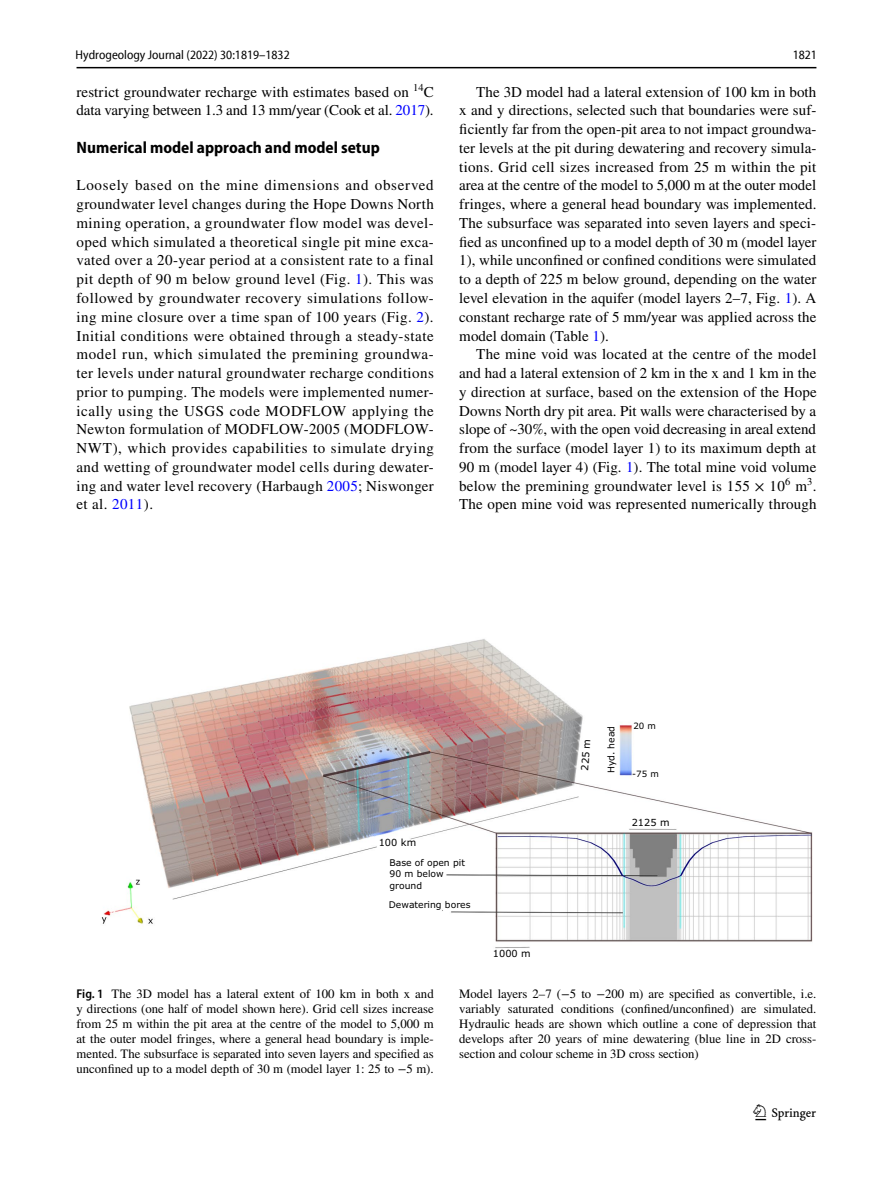
<style>
.page{position:relative;width:893px;height:1187px;background:#fff}
.page>*{position:absolute;margin:0;border:0;box-sizing:border-box;transform-origin:0 0}
.t1{font:22.5px "Springnew Regular 3";color:#000}
.t2{font:700 semi-condensed 16.5px "Myriad Pro";color:#000}
.t3{font:15px/18.8px "STIX";letter-spacing:.01em;color:#000;text-align:justify}
.t4{font:12.75px/15px "STIX";color:#000;text-align:justify}
.t5{font:semi-condensed 12.75px "Myriad Pro Unic";color:#000}
.t6{font:9.75px "Verdana";color:#000}
.t7{font:9.3px/11.6px "Verdana";color:#000}
.t8{font:8.7px "Verdana";color:#000}
.s1{color:#00f}
.s2{font-family:"Myriad Pro";font-weight:600;font-stretch:semi-condensed}
</style>
<div class="page">
<hr style="left:77px;top:67px;width:739px;height:1px;background:#000">
<img style="left:101px;top:639px;width:711px;height:310px">
<p class="t5" style="left:76px;top:50px;width:216px">Hydrogeology Journal (2022) 30:1819–1832</p>
<p class="t5" style="left:793px;top:50px;width:26px">1821</p>
<p class="t3" style="left:77px;top:83px;width:359px">restrict groundwater recharge with estimates based on <sup>14</sup>C data varying between 1.3 and 13 mm/year (Cook et al. <span class="s1">2017</span>).</p>
<p class="t2" style="left:77px;top:138px;width:305px">Numerical model approach and model setup</p>
<p class="t3" style="left:77px;top:177px;width:359px">Loosely based on the mine dimensions and observed groundwater level changes during the Hope Downs North mining operation, a groundwater flow model was devel&shy;oped which simulated a theoretical single pit mine exca&shy;vated over a 20-year period at a consistent rate to a final pit depth of 90 m below ground level (Fig. <span class="s1">1</span>). This was followed by groundwater recovery simulations follow&shy;ing mine closure over a time span of 100 years (Fig. <span class="s1">2</span>).<br>Initial conditions were obtained through a steady-state model run, which simulated the premining groundwa&shy;ter levels under natural groundwater recharge conditions prior to pumping. The models were implemented numer&shy;ically using the USGS code MODFLOW applying the Newton formulation of MODFLOW-2005 (MODFLOW-NWT), which provides capabilities to simulate drying and wetting of groundwater model cells during dewater&shy;ing and water level recovery (Harbaugh <span class="s1">2005</span>; Niswonger et al. <span class="s1">2011</span>).</p>
<p class="t3" style="left:459px;top:83px;width:359px;text-indent:17px">The 3D model had a lateral extension of 100 km in both x and y directions, selected such that boundaries were suf&shy;ficiently far from the open-pit area to not impact groundwa&shy;ter levels at the pit during dewatering and recovery simula&shy;tions. Grid cell sizes increased from 25 m within the pit area at the centre of the model to 5,000 m at the outer model fringes, where a general head boundary was implemented.<br>The subsurface was separated into seven layers and speci&shy;fied as unconfined up to a model depth of 30 m (model layer 1), while unconfined or confined conditions were simulated to a depth of 225 m below ground, depending on the water level elevation in the aquifer (model layers 2–7, Fig. <span class="s1">1</span>). A constant recharge rate of 5 mm/year was applied across the model domain (Table <span class="s1">1</span>).</p>
<p class="t3" style="left:459px;top:346px;width:359px;text-indent:17px">The mine void was located at the centre of the model and had a lateral extension of 2 km in the x and 1 km in the y direction at surface, based on the extension of the Hope Downs North dry pit area. Pit walls were characterised by a slope of ~30%, with the open void decreasing in areal extend from the surface (model layer 1) to its maximum depth at 90 m (model layer 4) (Fig. <span class="s1">1</span>). The total mine void volume below the premining groundwater level is 155 × 10<sup>6</sup> m<sup>3</sup>.<br>The open mine void was represented numerically through</p>
<p class="t6" style="left:379px;top:835px;width:39px">100 km</p>
<p class="t6" style="left:578px;top:769px;width:33px;rotate:-86deg">225 m</p>
<p class="t7" style="left:605px;top:773px;width:49px;rotate:-90deg">Hyd. head</p>
<p class="t8" style="left:633px;top:719px;width:24px">20 m</p>
<p class="t8" style="left:632px;top:768px;width:28px">-75 m</p>
<p class="t6" style="left:632px;top:815px;width:39px">2125 m</p>
<p class="t7" style="left:389px;top:856px;width:77px">Base of open pit<br>90 m below ground</p>
<p class="t7" style="left:389px;top:898px;width:83px">Dewatering bores</p>
<p class="t6" style="left:493px;top:946px;width:39px">1000 m</p>
<p class="t4" style="left:77px;top:987px;width:359px"><span class="s2">Fig. 1</span> The 3D model has a lateral extent of 100 km in both x and y directions (one half of model shown here). Grid cell sizes increase from 25 m within the pit area at the centre of the model to 5,000 m at the outer model fringes, where a general head boundary is imple&shy;mented. The subsurface is separated into seven layers and specified as unconfined up to a model depth of 30 m (model layer 1: 25 to −5 m).</p>
<p class="t4" style="left:459px;top:987px;width:359px">Model layers 2–7 (−5 to −200 m) are specified as convertible, i.e. variably saturated conditions (confined/unconfined) are simulated.<br>Hydraulic heads are shown which outline a cone of depression that develops after 20 years of mine dewatering (blue line in 2D cross&shy;section and colour scheme in 3D cross section)</p>
<h1 class="t1" style="left:755px;top:1104px;width:62px">1 3</h1>
</div>
